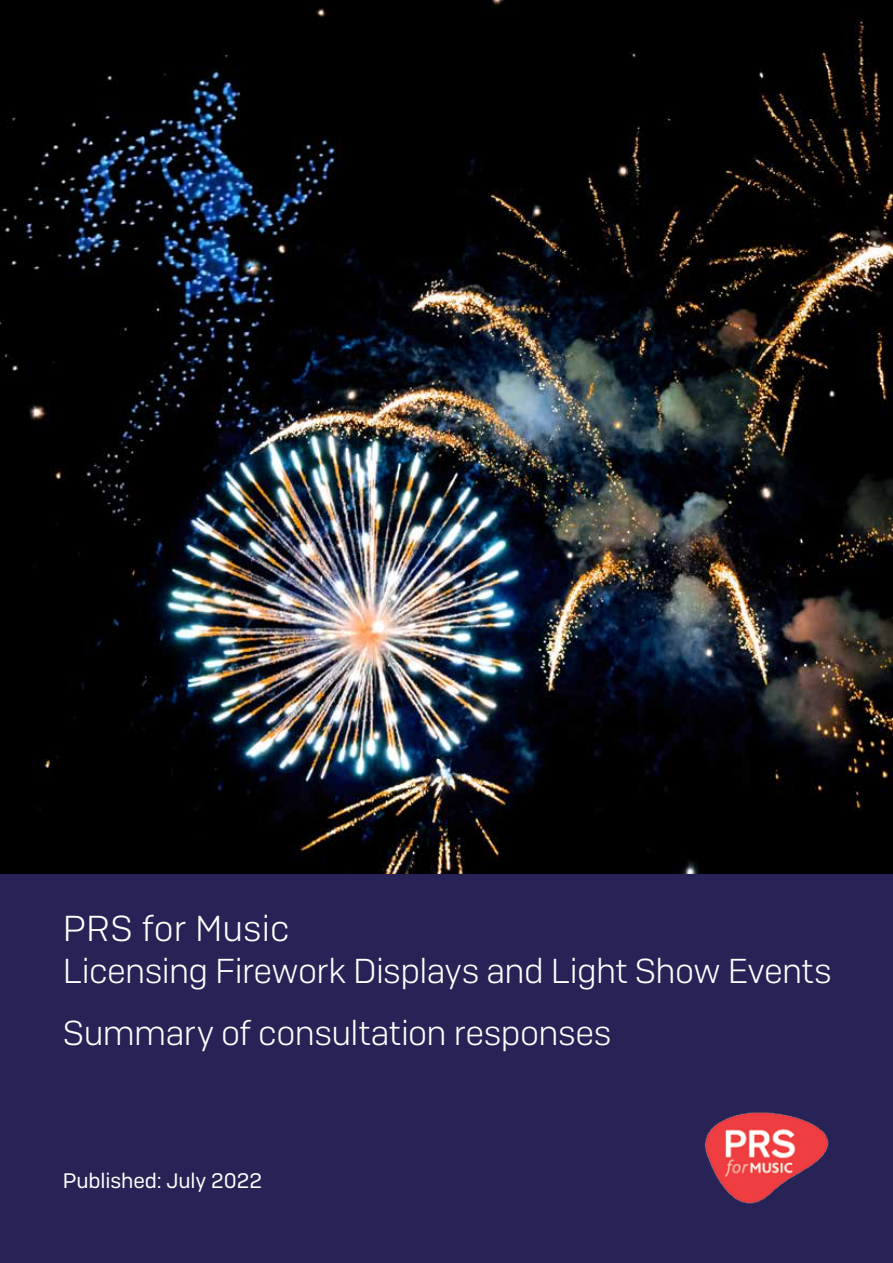
<style>
.page{position:relative;width:893px;height:1263px;background:#fff}
.page>*{position:absolute;margin:0;border:0;box-sizing:border-box;transform-origin:0 0}
.t1{font:36px "Camber Lg";color:#fff}
.t2{font:34.5px/62.7px "Camber Lg";letter-spacing:-.02em;color:#fff}
.t3{font:21px "Camber";letter-spacing:-.005em;color:#fff}
</style>
<div class="page">
<img style="left:0;top:0;width:893px;height:875px">
<div style="left:0;top:875px;width:893px;height:388px;background:#272356"></div>
<img style="left:705px;top:1112px;width:124px;height:92px">
<p class="t1" style="left:63px;top:907px;width:228px">PRS for Music</p>
<p class="t2" style="left:63px;top:939px;width:771px">Licensing Firework Displays and Light Show Events<br>Summary of consultation responses</p>
<p class="t3" style="left:63px;top:1168px;width:201px">Published: July 2022</p>
</div>
